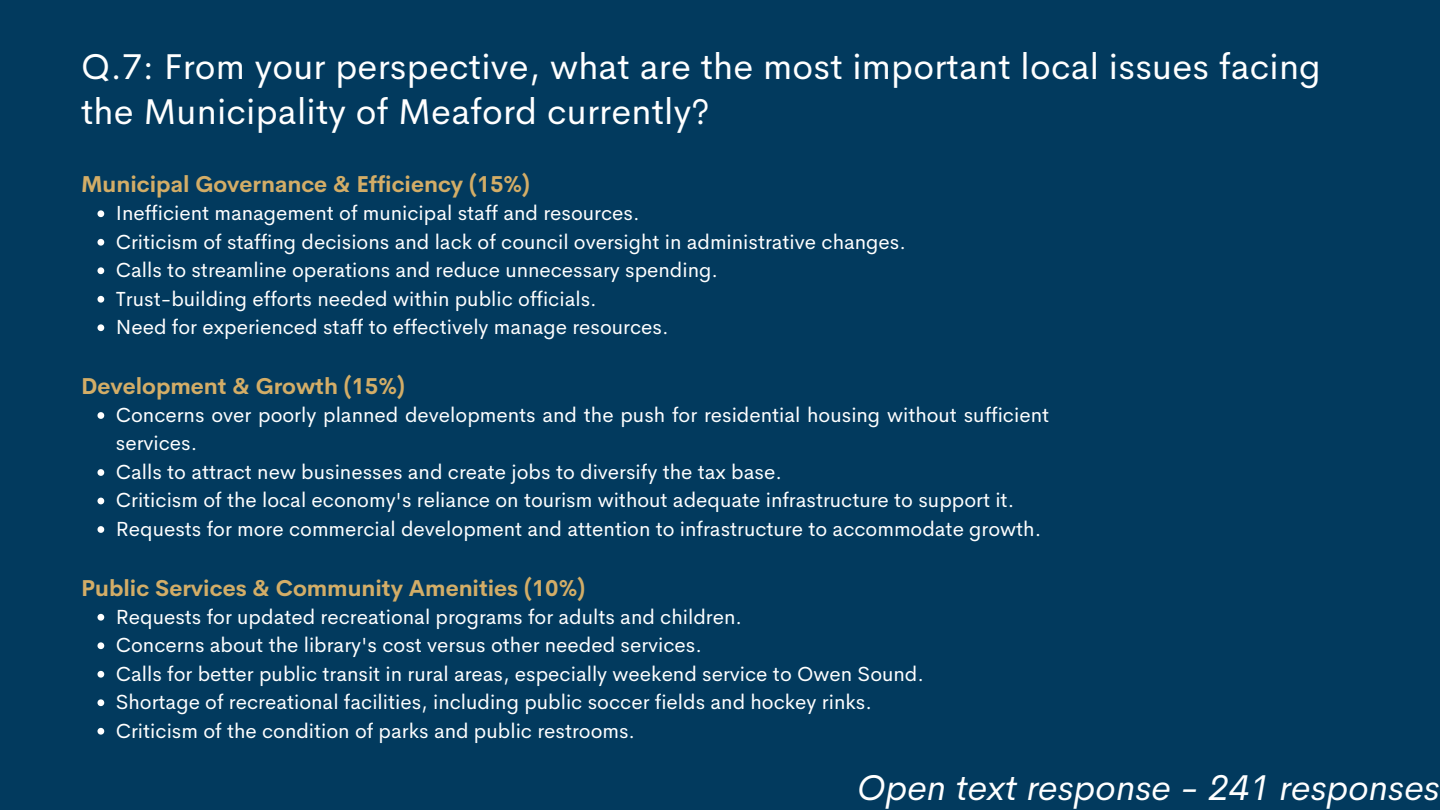
<style>
.page{position:relative;width:1440px;height:810px;background:#023a5e}
.page>*{position:absolute;margin:0;border:0;box-sizing:border-box;transform-origin:0 0}
.t1{font:36px/44.2px "Cerebri Sans";letter-spacing:.005em;color:#fff}
.t2{font:italic 36px "Cerebri Sans";letter-spacing:.005em;color:#fff}
.t3{font:700 22.5px "Cerebri Sans";color:#d3ad67}
.t4{font:20.5px/28.5px "Cerebri Sans";color:#fff}
</style>
<div class="page">
<svg style="left:98px;top:210px;width:6px;height:7px"></svg>
<svg style="left:98px;top:239px;width:6px;height:7px"></svg>
<svg style="left:98px;top:267px;width:6px;height:7px"></svg>
<svg style="left:98px;top:296px;width:6px;height:7px"></svg>
<svg style="left:98px;top:324px;width:6px;height:7px"></svg>
<svg style="left:98px;top:412px;width:6px;height:7px"></svg>
<svg style="left:98px;top:469px;width:6px;height:7px"></svg>
<svg style="left:98px;top:498px;width:6px;height:6px"></svg>
<svg style="left:98px;top:526px;width:6px;height:7px"></svg>
<svg style="left:98px;top:614px;width:6px;height:7px"></svg>
<svg style="left:98px;top:642px;width:6px;height:7px"></svg>
<svg style="left:98px;top:671px;width:6px;height:7px"></svg>
<svg style="left:98px;top:699px;width:6px;height:7px"></svg>
<svg style="left:98px;top:728px;width:6px;height:7px"></svg>
<h1 class="t1" style="left:81px;top:45px;width:1241px">Q.7: From your perspective, what are the most important local issues facing the Municipality of Meaford currently?</h1>
<h2 class="t3" style="left:81px;top:170px;width:450px">Municipal Governance &amp; Efficiency (15%)</h2>
<p class="t4" style="left:116px;top:199px;width:525px">Inefficient management of municipal staff and resources.</p>
<p class="t4" style="left:116px;top:227px;width:792px">Criticism of staffing decisions and lack of council oversight in administrative changes.</p>
<p class="t4" style="left:116px;top:256px;width:604px">Calls to streamline operations and reduce unnecessary spending.</p>
<p class="t4" style="left:116px;top:284px;width:482px">Trust-building efforts needed within public officials.</p>
<p class="t4" style="left:116px;top:313px;width:554px">Need for experienced staff to effectively manage resources.</p>
<h2 class="t3" style="left:81px;top:372px;width:325px">Development &amp; Growth (15%)</h2>
<p class="t4" style="left:116px;top:400px;width:935px">Concerns over poorly planned developments and the push for residential housing without sufficient services.</p>
<p class="t4" style="left:116px;top:457px;width:668px">Calls to attract new businesses and create jobs to diversify the tax base.</p>
<p class="t4" style="left:116px;top:486px;width:900px">Criticism of the local economy's reliance on tourism without adequate infrastructure to support it.</p>
<p class="t4" style="left:116px;top:514px;width:927px">Requests for more commercial development and attention to infrastructure to accommodate growth.</p>
<h2 class="t3" style="left:81px;top:573px;width:506px">Public Services &amp; Community Amenities (10%)</h2>
<p class="t4" style="left:116px;top:602px;width:628px">Requests for updated recreational programs for adults and children.</p>
<p class="t4" style="left:116px;top:631px;width:588px">Concerns about the library's cost versus other needed services.</p>
<p class="t4" style="left:116px;top:659px;width:810px">Calls for better public transit in rural areas, especially weekend service to Owen Sound.</p>
<p class="t4" style="left:116px;top:688px;width:758px">Shortage of recreational facilities, including public soccer fields and hockey rinks.</p>
<p class="t4" style="left:116px;top:716px;width:521px">Criticism of the condition of parks and public restrooms.</p>
<h1 class="t2" style="left:857px;top:764px;width:584px">Open text response - 241 responses</h1>
</div>
